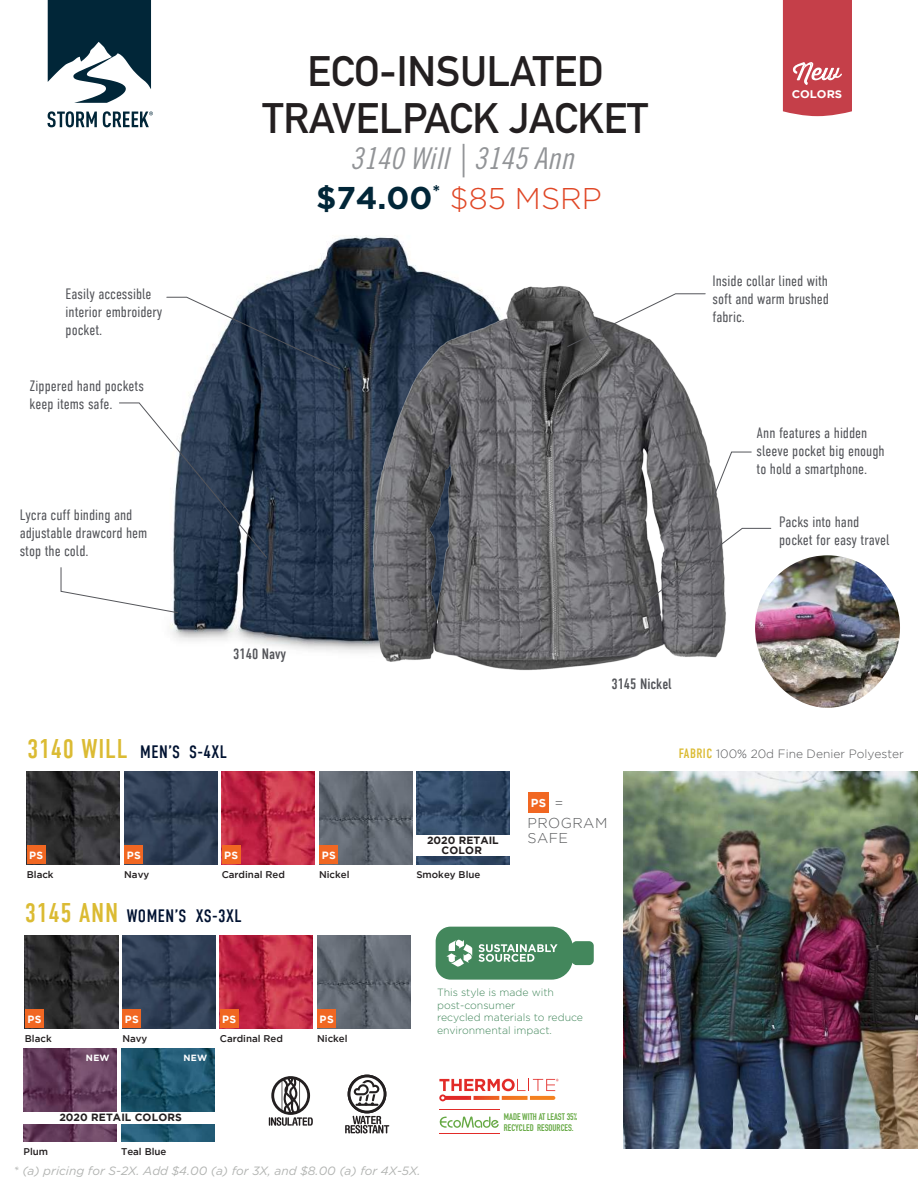
<style>
.page{position:relative;width:918px;height:1188px;background:#fff}
.page>*{position:absolute;margin:0;border:0;box-sizing:border-box;transform-origin:0 0}
.t1{font:700 42px/46.8px "DIN Alternate";color:#231f20;text-align:center}
.t2{font:30px "Trade Gothic LT Std Cn 18 Obl";color:#929497}
.t3{font:300 30px "Gotham";color:#e04726}
.t4{font:18px "DIN Condensed";letter-spacing:.03em;color:#001231}
.t5{font:300 15px/18px "DIN Condensed";color:#54555a}
.t6{font:15px "DIN Condensed";color:#54555a}
.t7{font:300 14.25px/15px "Gotham";letter-spacing:.035em;color:#58595b}
.t8{font:italic 12px "Gotham";color:#b2b4b2}
.t9{font:300 12px "Gotham";color:#58595b}
.t10{font:700 11.55px "Gotham";color:#fff}
.t11{font:700 10.95px "Gotham";color:#fff;scale:1.04 1}
.t12{font:300 10.5px/12.6px "Gotham";color:#43875c}
.t13{font:700 10.5px/10.2px "Gotham";letter-spacing:.015em;color:#231f20;text-align:center}
.t14{font:700 10.5px "Gotham";letter-spacing:.035em;color:#fff}
.t15{font:500 9.75px "Gotham";color:#231f20}
.t16{font:700 9.45px/11.4px "DIN Condensed";color:#66a944}
.t17{font:700 9px "Gotham";letter-spacing:.03em;color:#fff}
.s1{font-weight:700;font-size:31.5px;color:#012638}
.s2{font-size:27px;color:#dbbb33}
.s3{font-weight:300;font-size:14.25px;color:#58595b}
.s4{font-family:"DIN Condensed";font-weight:400;font-size:13.5px;color:#dbbb33}
</style>
<div class="page">
<img style="left:122px;top:235px;width:285px;height:415px">
<img style="left:325px;top:260px;width:432px;height:411px">
<img style="left:755px;top:555px;width:145px;height:153px;border-radius:72px">
<svg style="left:567px;top:293px;width:139px;height:54px"></svg>
<svg style="left:119px;top:403px;width:148px;height:155px"></svg>
<svg style="left:642px;top:452px;width:129px;height:153px"></svg>
<svg style="left:166px;top:297px;width:174px;height:72px"></svg>
<svg style="left:61px;top:567px;width:117px;height:46px"></svg>
<svg style="left:48px;top:0;width:103px;height:103px"></svg>
<svg style="left:47px;top:111px;width:50px;height:16px"></svg>
<svg style="left:103px;top:111px;width:50px;height:16px"></svg>
<svg style="left:269px;top:1076px;width:44px;height:50px"></svg>
<svg style="left:345px;top:1075px;width:44px;height:58px"></svg>
<svg style="left:439px;top:1079px;width:120px;height:22px"></svg>
<svg style="left:439px;top:1116px;width:60px;height:12px"></svg>
<hr style="left:439px;top:1110px;width:60px;height:1px;background:#e22b28">
<hr style="left:439px;top:1133px;width:60px;height:1px;background:#e22b28">
<img style="left:25px;top:935px;width:93px;height:93px">
<img style="left:122px;top:935px;width:93px;height:93px">
<img style="left:24px;top:1048px;width:93px;height:93px">
<img style="left:121px;top:1048px;width:93px;height:93px">
<img style="left:220px;top:935px;width:93px;height:93px">
<img style="left:317px;top:935px;width:93px;height:93px">
<div style="left:25px;top:1010px;width:19px;height:18px;background:#f16722"></div>
<div style="left:122px;top:1010px;width:19px;height:18px;background:#f16722"></div>
<div style="left:220px;top:1010px;width:19px;height:18px;background:#f16722"></div>
<div style="left:317px;top:1010px;width:19px;height:18px;background:#f16722"></div>
<img style="left:27px;top:771px;width:93px;height:93px">
<img style="left:124px;top:771px;width:93px;height:93px">
<img style="left:416px;top:771px;width:94px;height:93px">
<img style="left:222px;top:771px;width:93px;height:93px">
<img style="left:319px;top:771px;width:93px;height:93px">
<div style="left:27px;top:845px;width:19px;height:19px;background:#f16722"></div>
<div style="left:124px;top:845px;width:19px;height:19px;background:#f16722"></div>
<div style="left:222px;top:845px;width:19px;height:19px;background:#f16722"></div>
<div style="left:319px;top:845px;width:19px;height:19px;background:#f16722"></div>
<div style="left:414px;top:835px;width:96px;height:21px;background:#fff"></div>
<div style="left:23px;top:1112px;width:193px;height:11px;background:#fff"></div>
<div style="left:528px;top:792px;width:21px;height:21px;background:#f16722"></div>
<svg style="left:783px;top:0;width:69px;height:116px;background:#c84a53"></svg>
<img style="left:624px;top:771px;width:294px;height:377px">
<svg style="left:436px;top:927px;width:158px;height:53px"></svg>
<p class="t5" style="left:66px;top:285px;width:98px">Easily accessible interior embroidery pocket.</p>
<p class="t5" style="left:30px;top:377px;width:116px">Zippered hand pockets keep items safe.</p>
<p class="t5" style="left:20px;top:506px;width:129px">Lycra cuff binding and adjustable drawcord hem stop the cold.</p>
<h1 class="t1" style="left:263px;top:45px;width:387px">ECO-INSULATED<br>TRAVELPACK JACKET</h1>
<h2 class="t2" style="left:350px;top:140px;width:225px">3140 Will | 3145 Ann</h2>
<h2 class="t3" style="left:316px;top:182px;width:287px"><span class="s1">$74.00</span><sup>*</sup> $85 MSRP</h2>
<p class="t11" style="left:792px;top:88px;width:50px">COLORS</p>
<p class="t5" style="left:713px;top:272px;width:118px;text-align:justify">Inside collar lined with soft and warm brushed fabric.</p>
<p class="t5" style="left:757px;top:424px;width:130px">Ann features a hidden sleeve pocket big enough to hold a smartphone.</p>
<p class="t5" style="left:779px;top:513px;width:112px">Packs into hand pocket for easy travel</p>
<p class="t6" style="left:233px;top:646px;width:54px">3140 Navy</p>
<p class="t4" style="left:27px;top:741px;width:201px"><span class="s2">3140 WILL</span> MEN’S S-4XL</p>
<p class="t14" style="left:29px;top:849px;width:16px">PS</p>
<p class="t14" style="left:127px;top:849px;width:16px">PS</p>
<p class="t14" style="left:224px;top:849px;width:16px">PS</p>
<p class="t14" style="left:322px;top:849px;width:16px">PS</p>
<p class="t13" style="left:427px;top:835px;width:73px">2020 RETAIL<br>COLOR</p>
<p class="t15" style="left:27px;top:869px;width:28px">Black</p>
<p class="t15" style="left:124px;top:869px;width:27px">Navy</p>
<p class="t15" style="left:222px;top:869px;width:65px">Cardinal Red</p>
<p class="t15" style="left:319px;top:869px;width:32px">Nickel</p>
<p class="t15" style="left:416px;top:869px;width:65px">Smokey Blue</p>
<p class="t4" style="left:25px;top:906px;width:218px"><span class="s2">3145 ANN</span> WOMEN’S XS-3XL</p>
<p class="t6" style="left:611px;top:675px;width:62px">3145 Nickel</p>
<p class="t10" style="left:531px;top:796px;width:34px">PS <span class="s3">=</span></p>
<p class="t7" style="left:527px;top:816px;width:81px">PROGRAM<br>SAFE</p>
<p class="t9" style="left:679px;top:747px;width:227px"><span class="s4">FABRIC</span> 100% 20d Fine Denier Polyester</p>
<p class="t14" style="left:27px;top:1013px;width:16px">PS</p>
<p class="t14" style="left:125px;top:1013px;width:16px">PS</p>
<p class="t14" style="left:222px;top:1013px;width:16px">PS</p>
<p class="t14" style="left:320px;top:1013px;width:16px">PS</p>
<p class="t15" style="left:25px;top:1033px;width:28px">Black</p>
<p class="t15" style="left:122px;top:1033px;width:27px">Navy</p>
<p class="t17" style="left:86px;top:1053px;width:25px">NEW</p>
<p class="t17" style="left:184px;top:1053px;width:25px">NEW</p>
<p class="t15" style="left:220px;top:1033px;width:65px">Cardinal Red</p>
<p class="t15" style="left:317px;top:1033px;width:32px">Nickel</p>
<p class="t12" style="left:437px;top:986px;width:147px">This style is made with post-consumer<br>recycled materials to reduce environmental impact.</p>
<p class="t15" style="left:24px;top:1146px;width:26px">Plum</p>
<p class="t13" style="left:59px;top:1112px;width:124px">2020 RETAIL COLORS</p>
<p class="t15" style="left:121px;top:1146px;width:47px">Teal Blue</p>
<p class="t8" style="left:14px;top:1165px;width:409px">* (a) pricing for S-2X. Add $4.00 (a) for 3X, and $8.00 (a) for 4X-5X.</p>
<p class="t16" style="left:504px;top:1111px;width:75px">MADE WITH AT LEAST 35%<br>RECYCLED RESOURCES.</p>
</div>
